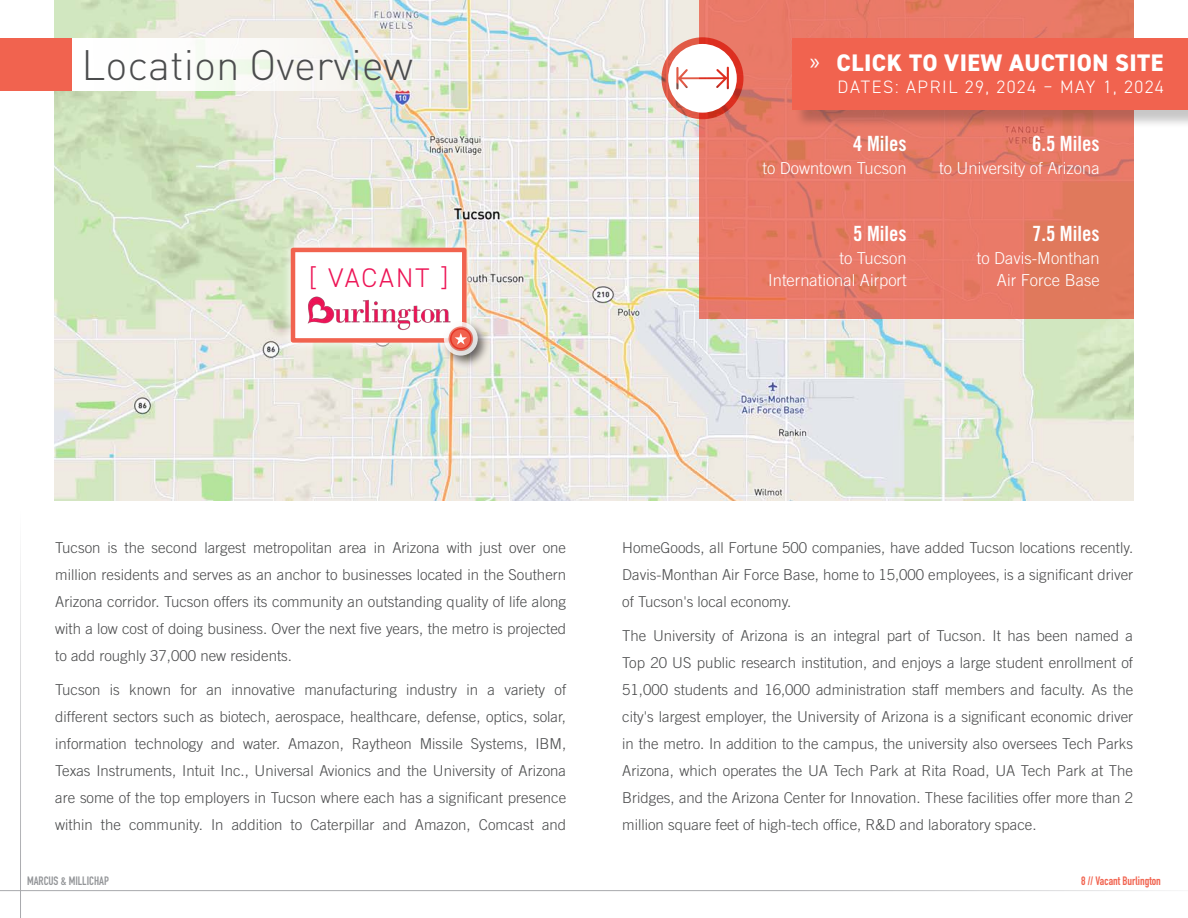
<style>
.page{position:relative;width:1188px;height:918px;background:#fff}
.page>*{position:absolute;margin:0;border:0;box-sizing:border-box;transform-origin:0 0}
.t1{font:300 42px "DIN Pro";color:#4b4c4d}
.t2{font:300 27px "DIN2014";letter-spacing:.075em;color:#ed1556}
.t3{font:800 24px "DIN2014";letter-spacing:.02em;color:#fff}
.t4{font:21px "Trade Gothic LT Std Bd Cn 20";color:#fff}
.t5{font:300 18px "DIN2014";letter-spacing:.08em;color:#fff}
.t6{font:300 16.5px/22.5px "Trade Gothic LT Std";color:#fff;text-align:right}
.t7{font:300 15px/27px "Trade Gothic LT Std";color:#4b4c4d;text-align:justify}
.t8{font:700 12px "DIN Condensed";color:#f1634f}
.t9{font:700 12px "DIN Condensed";color:#939598}
.s1{font-family:"Myriad Pro";font-weight:400}
</style>
<div class="page">
<img style="left:54px;top:0;width:1080px;height:500px">
<div style="left:281px;top:238px;width:196px;height:115px;background:#fff;opacity:.75"></div>
<div style="left:293px;top:250px;width:171px;height:90px;background:#fff"></div>
<img style="left:307px;top:296px;width:142px;height:35px">
<div style="left:291px;top:248px;width:176px;height:95px;border:4px solid #f1634f"></div>
<svg style="left:700px;top:0;width:434px;height:319px;background:#e67965"></svg>
<svg style="left:662px;top:37px;width:81px;height:82px"></svg>
<svg style="left:668px;top:44px;width:69px;height:69px"></svg>
<div style="left:0;top:38px;width:74px;height:53px;background:#f1634f"></div>
<svg style="left:72px;top:38px;width:377px;height:53px;fill:#f9f9f5"></svg>
<div style="left:442px;top:320px;width:49px;height:49px;background:#231f20;opacity:.7"></div>
<svg style="left:444px;top:322px;width:34px;height:34px"></svg>
<svg style="left:450px;top:328px;width:22px;height:22px"></svg>
<svg style="left:455px;top:333px;width:12px;height:12px"></svg>
<div style="left:449px;top:326px;width:24px;height:25px;border:3px solid #f1634f;border-radius:50%"></div>
<div style="left:794px;top:40px;width:394px;height:89px;background:#231f20;opacity:.25"></div>
<div style="left:792px;top:38px;width:396px;height:72px;background:#f1634f"></div>
<hr style="left:0;top:890px;width:1188px;height:1px;background:#a8a9ad">
<hr style="left:20px;top:486px;width:1px;height:432px;background:#a8a9ad">
<p class="t1" style="left:81px;top:37px;width:333px">Location Overview</p>
<p class="t3" style="left:810px;top:47px;width:355px"><span class="s1">»</span> CLICK TO VIEW AUCTION SITE</p>
<p class="t5" style="left:838px;top:76px;width:328px">DATES: APRIL 29, 2024 – MAY 1, 2024</p>
<p class="t2" style="left:309px;top:261px;width:141px">[ VACANT ]</p>
<p class="t4" style="left:853px;top:131px;width:55px">4 Miles</p>
<p class="t6" style="left:762px;top:157px;width:146px">to Downtown Tucson</p>
<p class="t4" style="left:853px;top:221px;width:55px">5 Miles</p>
<p class="t6" style="left:768px;top:247px;width:140px">to Tucson<br>International Airport</p>
<p class="t4" style="left:1032px;top:131px;width:69px">6.5 Miles</p>
<p class="t6" style="left:939px;top:157px;width:162px">to University of Arizona</p>
<p class="t4" style="left:1032px;top:221px;width:69px">7.5 Miles</p>
<p class="t6" style="left:977px;top:247px;width:124px">to Davis-Monthan</p>
<p class="t6" style="left:997px;top:269px;width:104px">Air Force Base</p>
<p class="t7" style="left:55px;top:534px;width:512px">Tucson is the second largest metropolitan area in Arizona with just over one million residents and serves as an anchor to businesses located in the Southern Arizona corridor. Tucson offers its community an outstanding quality of life along with a low cost of doing business. Over the next five years, the metro is projected to add roughly 37,000 new residents.</p>
<p class="t7" style="left:55px;top:676px;width:512px">Tucson is known for an innovative manufacturing industry in a variety of different sectors such as biotech, aerospace, healthcare, defense, optics, solar, information technology and water. Amazon, Raytheon Missile Systems, IBM, Texas Instruments, Intuit Inc., Universal Avionics and the University of Arizona are some of the top employers in Tucson where each has a significant presence within the community. In addition to Caterpillar and Amazon, Comcast and</p>
<p class="t7" style="left:622px;top:534px;width:512px">HomeGoods, all Fortune 500 companies, have added Tucson locations recently.<br>Davis-Monthan Air Force Base, home to 15,000 employees, is a significant driver of Tucson's local economy.</p>
<p class="t7" style="left:622px;top:622px;width:512px">The University of Arizona is an integral part of Tucson. It has been named a Top 20 US public research institution, and enjoys a large student enrollment of 51,000 students and 16,000 administration staff members and faculty. As the city's largest employer, the University of Arizona is a significant economic driver in the metro. In addition to the campus, the university also oversees Tech Parks Arizona, which operates the UA Tech Park at Rita Road, UA Tech Park at The Bridges, and the Arizona Center for Innovation. These facilities offer more than 2 million square feet of high-tech office, R&amp;D and laboratory space.</p>
<p class="t9" style="left:27px;top:873px;width:83px">MARCUS &amp; MILLICHAP</p>
<p class="t8" style="left:1081px;top:873px;width:81px">8 // Vacant Burlington</p>
</div>
